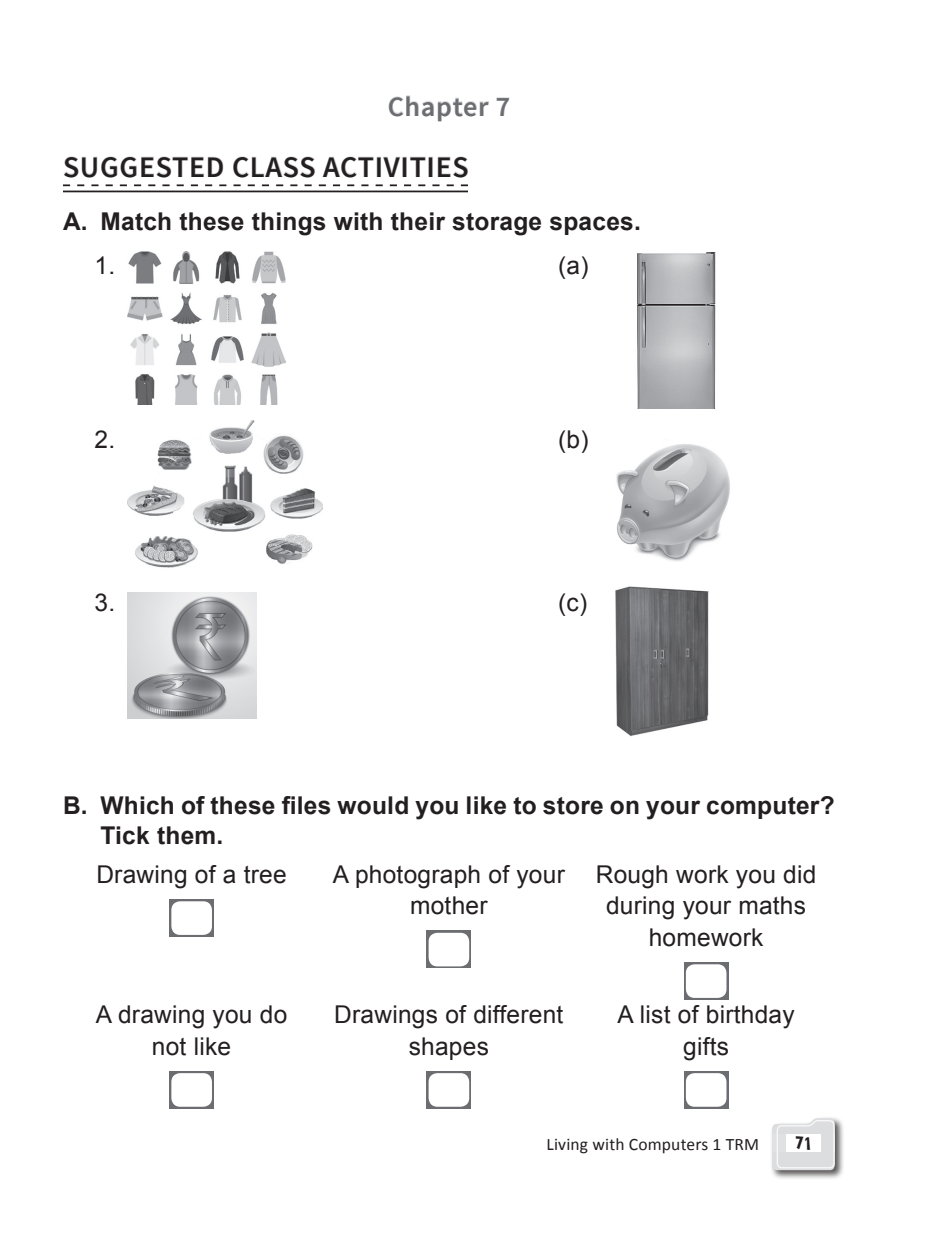
<style>
.page{position:relative;width:945px;height:1260px;background:#fff}
.page>*{position:absolute;margin:0;border:0;box-sizing:border-box;transform-origin:0 0}
.Head_1{font:600 29.75px "Source Sans Pro";letter-spacing:.025em;color:#231f20}
.Head_2{font:600 28px "Source Sans Pro";letter-spacing:.025em;color:#6c6d70}
.Body_Text{font:24.5px/31.5px "Arial";letter-spacing:.01em;color:#231f20;text-align:center}
.Indent_1_2{font:700 24.5px/29.8px "Arial";letter-spacing:.01em;color:#231f20}
.Indent_1_2-2{font:24.5px "Arial";color:#231f20}
.t1{font:17.5px "Calibri";letter-spacing:.01em;color:#231f20}
.t2{font:17.5px "Grinched 2.0";color:#231f20}
</style>
<div class="page">
<div style="left:770px;top:1116px;width:74px;height:64px;background:#231f20;opacity:.75"></div>
<svg style="left:772px;top:1118px;width:63px;height:52px"></svg>
<hr style="left:63px;top:191px;width:405px;height:1px;background:#231f20">
<svg style="left:63px;top:184px;width:405px;height:2px"></svg>
<svg style="left:388px;top:95px;width:101px;height:27px"></svg>
<svg style="left:496px;top:97px;width:14px;height:19px"></svg>
<svg style="left:64px;top:156px;width:160px;height:22px"></svg>
<svg style="left:233px;top:156px;width:82px;height:22px"></svg>
<svg style="left:322px;top:156px;width:52px;height:22px"></svg>
<div style="left:377px;top:157px;width:4px;height:20px;border:1px solid #dcdddf"></div>
<svg style="left:383px;top:156px;width:18px;height:21px"></svg>
<div style="left:403px;top:157px;width:4px;height:20px;border:1px solid #dcdddf"></div>
<svg style="left:410px;top:156px;width:16px;height:21px"></svg>
<div style="left:429px;top:157px;width:4px;height:20px;border:1px solid #dcdddf"></div>
<svg style="left:438px;top:156px;width:30px;height:22px"></svg>
<img style="left:128px;top:251px;width:157px;height:154px">
<img style="left:637px;top:252px;width:79px;height:156px">
<img style="left:128px;top:421px;width:194px;height:147px">
<img style="left:616px;top:444px;width:114px;height:117px">
<img style="left:128px;top:593px;width:128px;height:125px">
<img style="left:616px;top:587px;width:93px;height:150px">
<div style="left:169px;top:899px;width:45px;height:37px;background:#6c6d70"></div>
<div style="left:171px;top:901px;width:41px;height:34px;background:#fff;border-radius:9px"></div>
<svg style="left:427px;top:930px;width:44px;height:38px"></svg>
<div style="left:429px;top:933px;width:40px;height:33px;background:#fff;border-radius:9px"></div>
<svg style="left:684px;top:962px;width:44px;height:37px"></svg>
<div style="left:686px;top:964px;width:40px;height:34px;background:#fff;border-radius:9px"></div>
<div style="left:169px;top:1071px;width:45px;height:37px;background:#6c6d70"></div>
<div style="left:171px;top:1073px;width:41px;height:34px;background:#fff;border-radius:9px"></div>
<svg style="left:427px;top:1071px;width:44px;height:37px"></svg>
<div style="left:429px;top:1073px;width:40px;height:34px;background:#fff;border-radius:9px"></div>
<svg style="left:684px;top:1071px;width:44px;height:37px"></svg>
<div style="left:686px;top:1073px;width:40px;height:34px;background:#fff;border-radius:9px"></div>
<p class="Head_2" style="left:388px;top:89px;width:124px">Chapter 7</p>
<p class="Head_1" style="left:63px;top:148px;width:407px">SUGGESTED CLASS ACTIVITIES</p>
<p class="Indent_1_2" style="left:63px;top:207px;width:579px">A. Match these things with their storage spaces.</p>
<p class="Indent_1_2-2" style="left:95px;top:250px;width:22px">1.</p>
<p class="Indent_1_2-2" style="left:558px;top:250px;width:32px">(a)</p>
<p class="Indent_1_2-2" style="left:95px;top:423px;width:22px">2.</p>
<p class="Indent_1_2-2" style="left:558px;top:423px;width:32px">(b)</p>
<p class="Indent_1_2-2" style="left:95px;top:587px;width:22px">3.</p>
<p class="Indent_1_2-2" style="left:558px;top:587px;width:31px">(c)</p>
<p class="Indent_1_2" style="left:100px;top:791px;width:736px;text-indent:-37px">B. Which of these files would you like to store on your computer?<br>Tick them.</p>
<p class="Body_Text" style="left:96px;top:859px;width:192px">Drawing of a tree</p>
<p class="Body_Text" style="left:333px;top:859px;width:234px">A photograph of your mother</p>
<p class="Body_Text" style="left:596px;top:859px;width:222px">Rough work you did during your maths homework</p>
<p class="Body_Text" style="left:96px;top:999px;width:193px">A drawing you do not like</p>
<p class="Body_Text" style="left:334px;top:999px;width:231px">Drawings of different shapes</p>
<p class="Body_Text" style="left:618px;top:999px;width:179px">A list of birthday gifts</p>
<p class="t1" style="left:547px;top:1133px;width:214px">Living with Computers 1 TRM</p>
<p class="t2" style="left:796px;top:1128px;width:16px">71</p>
</div>
